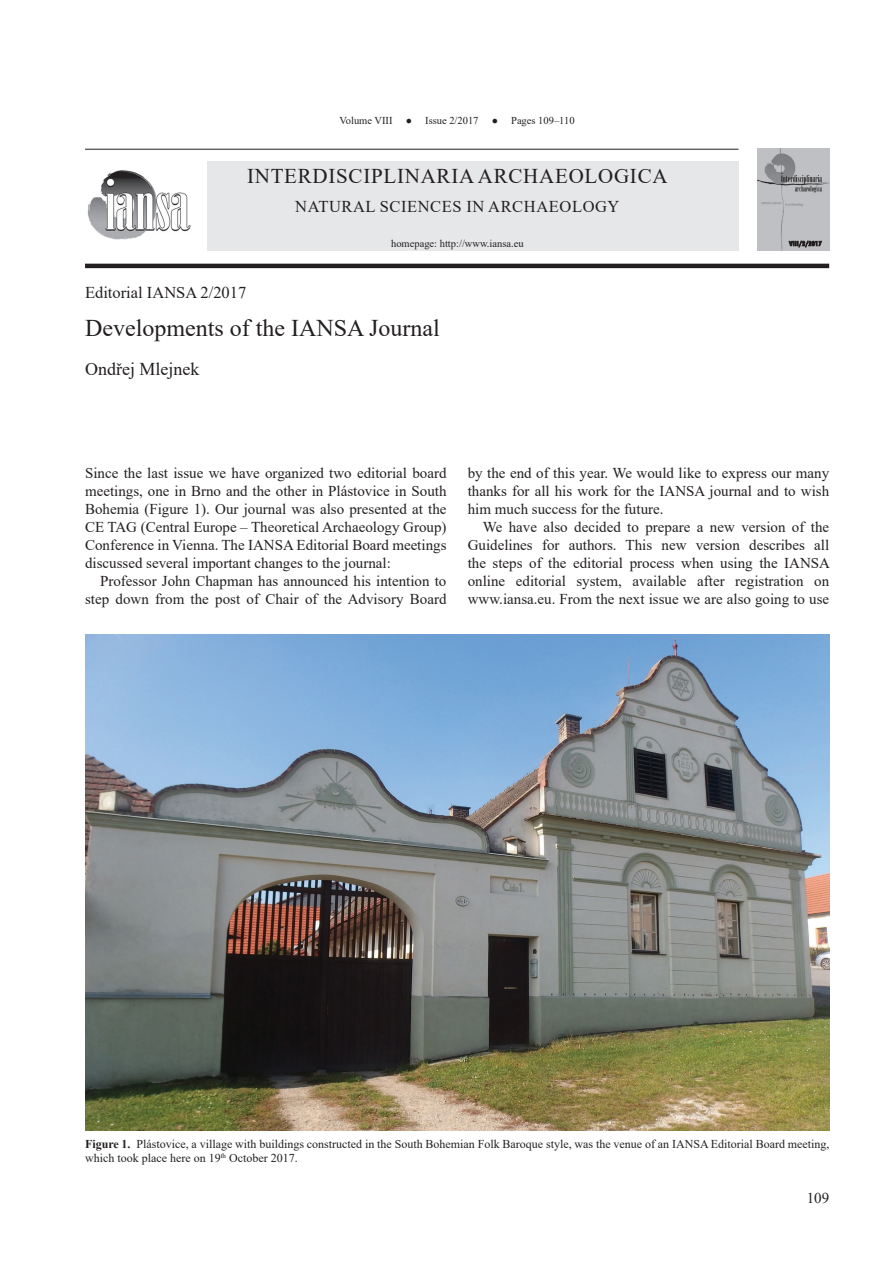
<style>
.page{position:relative;width:893px;height:1263px;background:#fff}
.page>*{position:absolute;margin:0;border:0;box-sizing:border-box;transform-origin:0 0}
.t1{font:24px "Times New Roman";color:#231f20}
.t2{font:21px "Times New Roman";letter-spacing:.035em;color:#231f20}
.t3{font:18px "Times New Roman";color:#231f20}
.t4{font:16.5px "Times New Roman";letter-spacing:.035em;color:#231f20}
.t5{font:16.5px "Times New Roman";color:#231f20}
.t6{font:15px/18px "Times New Roman";color:#231f20;text-align:justify}
.t7{font:12px/14.4px "Times New Roman";color:#231f20}
.t8{font:10.5px "Times New Roman";color:#231f20}
.s1{font-weight:700}
</style>
<div class="page">
<div style="left:207px;top:161px;width:532px;height:89px;background:#e6e7e9"></div>
<img style="left:87px;top:170px;width:104px;height:69px">
<img style="left:758px;top:149px;width:71px;height:102px">
<svg style="left:795px;top:240px;width:28px;height:8px"></svg>
<svg style="left:789px;top:241px;width:33px;height:6px"></svg>
<hr style="left:85px;top:149px;width:653px;height:1px;background:#231f20">
<hr style="left:85px;top:264px;width:744px;height:4px;background:#231f20">
<img style="left:85px;top:635px;width:744px;height:495px">
<p class="t8" style="left:340px;top:113px;width:54px">Volume VIII</p>
<p class="t8" style="left:406px;top:113px;width:74px">● Issue 2/2017</p>
<p class="t8" style="left:492px;top:113px;width:84px">● Pages 109–110</p>
<h2 class="t2" style="left:247px;top:161px;width:422px">INTERDISCIPLINARIA ARCHAEOLOGICA</h2>
<p class="t4" style="left:295px;top:195px;width:326px">NATURAL SCIENCES IN ARCHAEOLOGY</p>
<p class="t8" style="left:391px;top:236px;width:134px">homepage: http://www.iansa.eu</p>
<p class="t5" style="left:85px;top:281px;width:163px">Editorial IANSA 2/2017</p>
<h1 class="t1" style="left:85px;top:311px;width:356px">Developments of the IANSA Journal</h1>
<p class="t3" style="left:85px;top:357px;width:116px">Ondřej Mlejnek</p>
<p class="t6" style="left:85px;top:464px;width:363px">Since the last issue we have organized two editorial board meetings, one in Brno and the other in Plástovice in South Bohemia (Figure 1). Our journal was also presented at the CE TAG (Central Europe – Theoretical Archaeology Group)<br>Conference in Vienna. The IANSA Editorial Board meetings discussed several important changes to the journal:</p>
<p class="t6" style="left:85px;top:572px;width:363px;text-align:right">Professor John Chapman has announced his intention to step down from the post of Chair of the Advisory Board</p>
<p class="t6" style="left:468px;top:464px;width:363px">by the end of this year. We would like to express our many thanks for all his work for the IANSA journal and to wish him much success for the future.</p>
<p class="t6" style="left:468px;top:518px;width:364px;text-indent:15px">We have also decided to prepare a new version of the Guidelines for authors. This new version describes all the steps of the editorial process when using the IANSA online editorial system, available after registration on www.iansa.eu. From the next issue we are also going to use</p>
<p class="t7" style="left:85px;top:1136px;width:746px"><span class="s1">Figure 1.</span> Plástovice, a village with buildings constructed in the South Bohemian Folk Baroque style, was the venue of an IANSA Editorial Board meeting, which took place here on 19<sup>th</sup> October 2017.</p>
<p class="t6" style="left:807px;top:1188px;width:24px">109</p>
</div>
